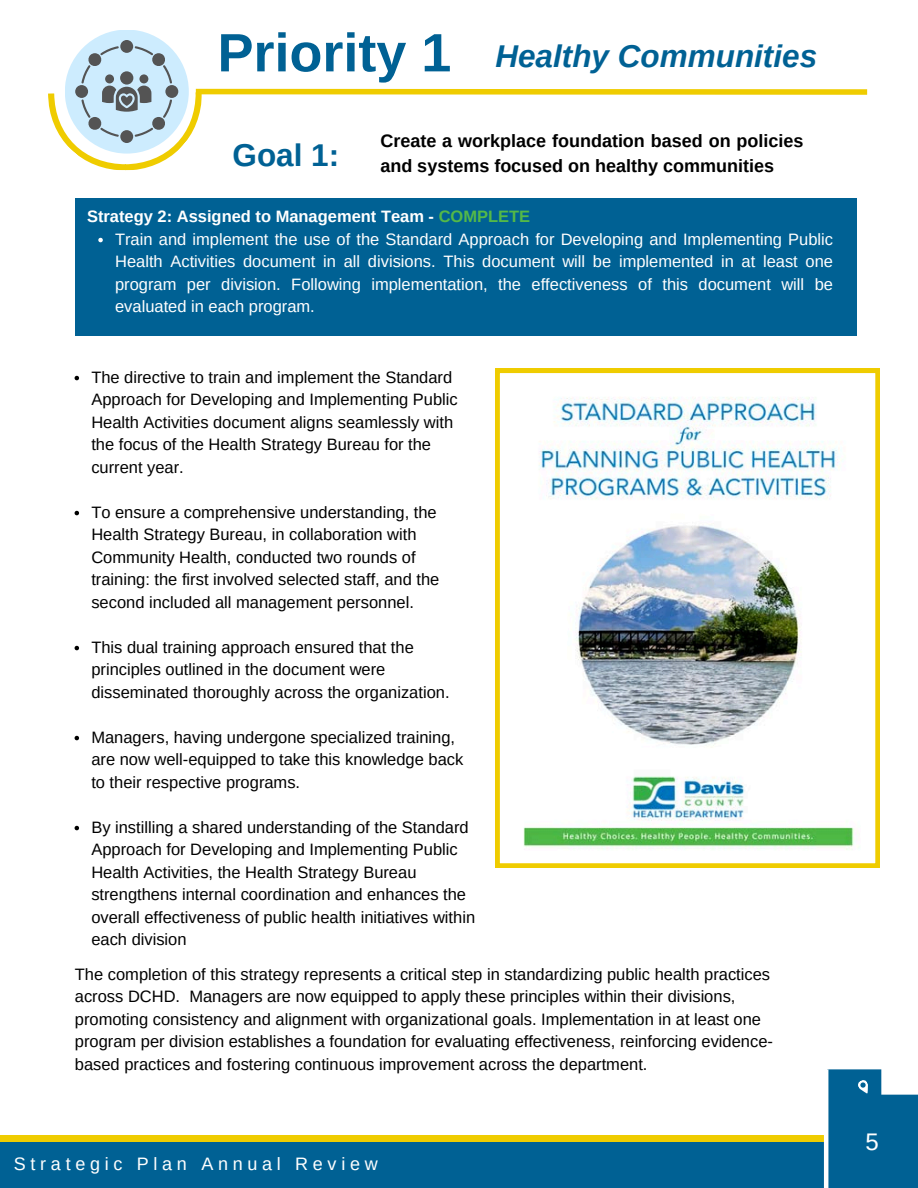
<style>
.page{position:relative;width:918px;height:1188px;background:#fff}
.page>*{position:absolute;margin:0;border:0;box-sizing:border-box;transform-origin:0 0}
.t1{font:700 54px "Arimo";color:#006194}
.t2{font:italic 700 31.5px "Arimo";color:#006194}
.t3{font:700 31.5px "Arimo";color:#006194}
.t4{font:24px "Arimo";color:#fff}
.t5{font:700 18px "Arimo";color:#000}
.t6{font:18px "Arimo";letter-spacing:.26em;color:#fff}
.t7{font:16.5px/22.5px "Arimo";color:#000}
.t8{font:16.5px/22.5px "Arimo";color:#fff;text-align:justify}
.t9{font:700 16.5px "Arimo";color:#fff}
.s1{color:#54b948}
</style>
<div class="page">
<div style="left:0;top:1135px;width:918px;height:8px;background:#efcc00"></div>
<div style="left:0;top:1143px;width:918px;height:45px;background:#006194"></div>
<svg style="left:828px;top:1069px;width:90px;height:118px"></svg>
<hr style="left:824px;top:1069px;width:4px;height:119px;background:#fff">
<div style="left:196px;top:89px;width:671px;height:6px;background:#efcc00"></div>
<div style="left:65px;top:30px;width:124px;height:124px;background:#cdecfe;border-radius:50%"></div>
<svg style="left:48px;top:40px;width:154px;height:131px"></svg>
<img style="left:495px;top:369px;width:385px;height:499px">
<svg style="left:75px;top:376px;width:4px;height:4px"></svg>
<svg style="left:75px;top:511px;width:4px;height:4px"></svg>
<svg style="left:75px;top:646px;width:4px;height:4px"></svg>
<svg style="left:75px;top:736px;width:4px;height:4px"></svg>
<svg style="left:75px;top:826px;width:4px;height:4px"></svg>
<div style="left:75px;top:198px;width:781px;height:138px;background:#006194"></div>
<svg style="left:98px;top:238px;width:5px;height:4px"></svg>
<p class="t1" style="left:218px;top:23px;width:235px">Priority 1</p>
<h2 class="t2" style="left:495px;top:38px;width:323px">Healthy Communities</h2>
<h3 class="t3" style="left:233px;top:137px;width:108px">Goal 1:</h3>
<h2 class="t5" style="left:380px;top:131px;width:425px">Create a workplace foundation based on policies</h2>
<h2 class="t5" style="left:380px;top:156px;width:395px">and systems focused on healthy communities</h2>
<p class="t9" style="left:87px;top:207px;width:445px">Strategy 2: Assigned to Management Team - <span class="s1">COMPLETE</span></p>
<p class="t8" style="left:115px;top:228px;width:720px">Train and implement the use of the Standard Approach for Developing and Implementing Public Health Activities document in all divisions. This document will be implemented in at least one program per division. Following implementation, the effectiveness of this document will be evaluated in each program.</p>
<h3 class="t7" style="left:91px;top:366px;width:368px">The directive to train and implement the Standard Approach for Developing and Implementing Public Health Activities document aligns seamlessly with the focus of the Health Strategy Bureau for the current year.</h3>
<p class="t7" style="left:91px;top:501px;width:350px">To ensure a comprehensive understanding, the Health Strategy Bureau, in collaboration with Community Health, conducted two rounds of training: the first involved selected staff, and the second included all management personnel.</p>
<p class="t7" style="left:91px;top:636px;width:360px">This dual training approach ensured that the principles outlined in the document were disseminated thoroughly across the organization.</p>
<p class="t7" style="left:91px;top:726px;width:374px">Managers, having undergone specialized training, are now well-equipped to take this knowledge back to their respective programs.</p>
<p class="t7" style="left:91px;top:816px;width:385px">By instilling a shared understanding of the Standard Approach for Developing and Implementing Public Health Activities, the Health Strategy Bureau strengthens internal coordination and enhances the overall effectiveness of public health initiatives within each division</p>
<p class="t7" style="left:75px;top:963px;width:700px">The completion of this strategy represents a critical step in standardizing public health practices across DCHD. Managers are now equipped to apply these principles within their divisions, promoting consistency and alignment with organizational goals. Implementation in at least one program per division establishes a foundation for evaluating effectiveness, reinforcing evidence&shy;based practices and fostering continuous improvement across the department.</p>
<h1 class="t6" style="left:14px;top:1154px;width:365px">Strategic Plan Annual Review</h1>
<p class="t4" style="left:865px;top:1128px;width:15px">5</p>
</div>
